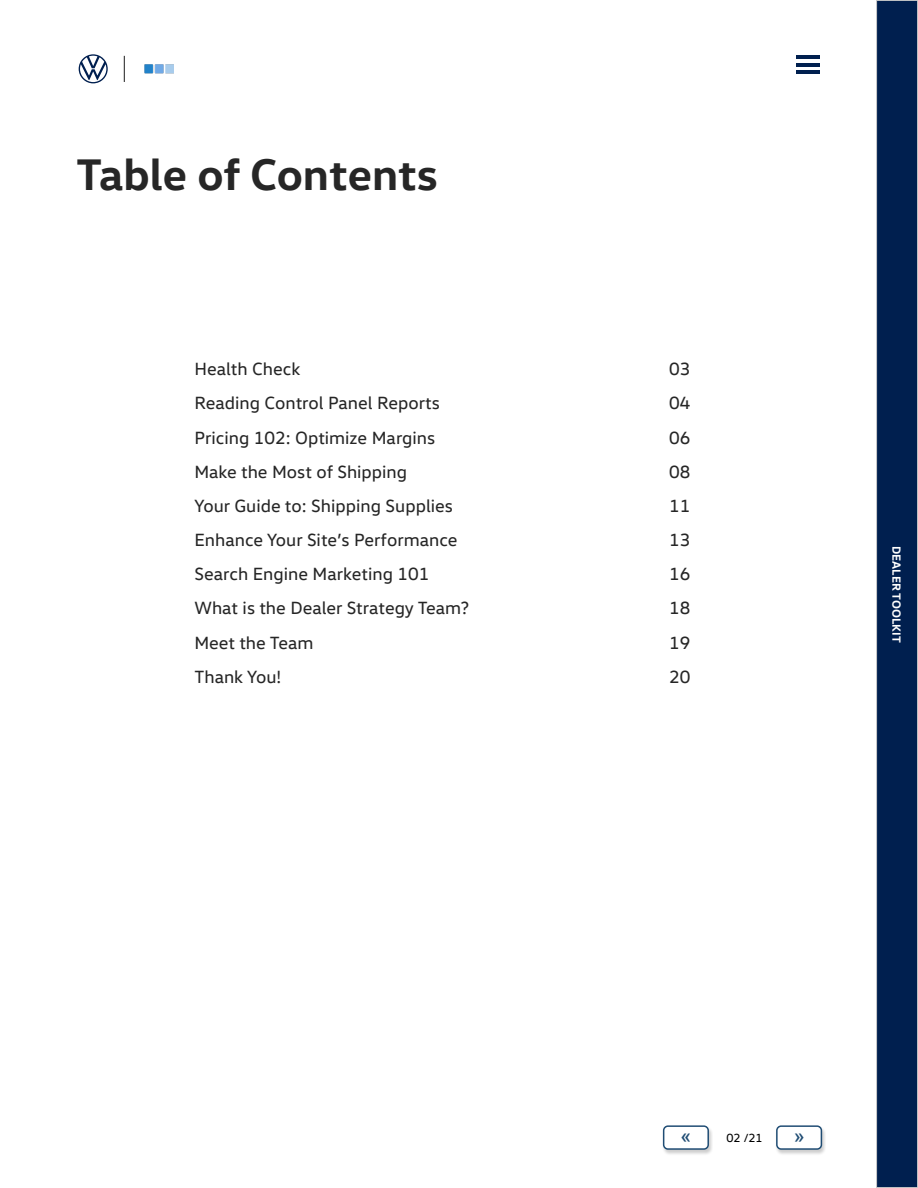
<style>
.page{position:relative;width:918px;height:1188px;background:#fff}
.page>*{position:absolute;margin:0;border:0;box-sizing:border-box;transform-origin:0 0}
.t1{font:700 45px "VW Head";color:#262626}
.t2{font:500 21px "Roboto";color:#204d74}
.t3{font:18px "VW Head";color:#262626}
.t4{font:700 12px "VW Head";color:#fff}
.t5{font:12px "VW Head";color:#000}
</style>
<div class="page">
<hr style="left:796px;top:70px;width:24px;height:4px;background:#001f4f">
<hr style="left:796px;top:56px;width:24px;height:3px;background:#001f4f">
<hr style="left:796px;top:63px;width:24px;height:3px;background:#001f4f">
<img style="left:144px;top:64px;width:30px;height:10px">
<svg style="left:124px;top:56px;width:1px;height:26px"></svg>
<div style="left:876px;top:0;width:42px;height:1188px;background:#001f4f;border:1px solid #cbcaca"></div>
<svg style="left:79px;top:54px;width:29px;height:29px"></svg>
<div style="left:661px;top:1125px;width:52px;height:30px;background:#000;opacity:.2"></div>
<div style="left:664px;top:1126px;width:44px;height:23px;background:#fff;border-radius:4px"></div>
<div style="left:663px;top:1125px;width:46px;height:25px;border:2px solid #204d74;border-radius:4px"></div>
<div style="left:774px;top:1125px;width:52px;height:30px;background:#000;opacity:.2"></div>
<div style="left:777px;top:1126px;width:44px;height:23px;background:#fff;border-radius:4px"></div>
<div style="left:776px;top:1125px;width:46px;height:25px;border:2px solid #204d74;border-radius:4px"></div>
<h1 class="t1" style="left:76px;top:145px;width:363px">Table of Contents</h1>
<p class="t3" style="left:194px;top:358px;width:108px">Health Check</p>
<p class="t3" style="left:669px;top:358px;width:23px">03</p>
<p class="t3" style="left:194px;top:392px;width:247px">Reading Control Panel Reports</p>
<p class="t3" style="left:669px;top:392px;width:23px">04</p>
<p class="t3" style="left:194px;top:426px;width:242px">Pricing 102: Optimize Margins</p>
<p class="t3" style="left:669px;top:426px;width:23px">06</p>
<p class="t3" style="left:194px;top:460px;width:214px">Make the Most of Shipping</p>
<p class="t3" style="left:669px;top:460px;width:23px">08</p>
<p class="t3" style="left:194px;top:495px;width:260px">Your Guide to: Shipping Supplies</p>
<p class="t3" style="left:669px;top:495px;width:23px">11</p>
<p class="t3" style="left:194px;top:529px;width:265px">Enhance Your Site’s Performance</p>
<p class="t3" style="left:669px;top:529px;width:23px">13</p>
<p class="t3" style="left:194px;top:563px;width:236px">Search Engine Marketing 101</p>
<p class="t3" style="left:669px;top:563px;width:23px">16</p>
<p class="t3" style="left:194px;top:597px;width:276px">What is the Dealer Strategy Team?</p>
<p class="t3" style="left:669px;top:597px;width:23px">18</p>
<p class="t3" style="left:194px;top:631px;width:120px">Meet the Team</p>
<p class="t3" style="left:669px;top:631px;width:23px">19</p>
<p class="t3" style="left:194px;top:666px;width:88px">Thank You!</p>
<p class="t3" style="left:669px;top:666px;width:23px">20</p>
<p class="t4" style="left:904px;top:546px;width:98px;rotate:90deg">DEALER TOOLKIT</p>
<p class="t2" style="left:681px;top:1120px;width:12px">«</p>
<p class="t5" style="left:727px;top:1130px;width:38px">02 /21</p>
<p class="t2" style="left:794px;top:1120px;width:12px">»</p>
</div>
